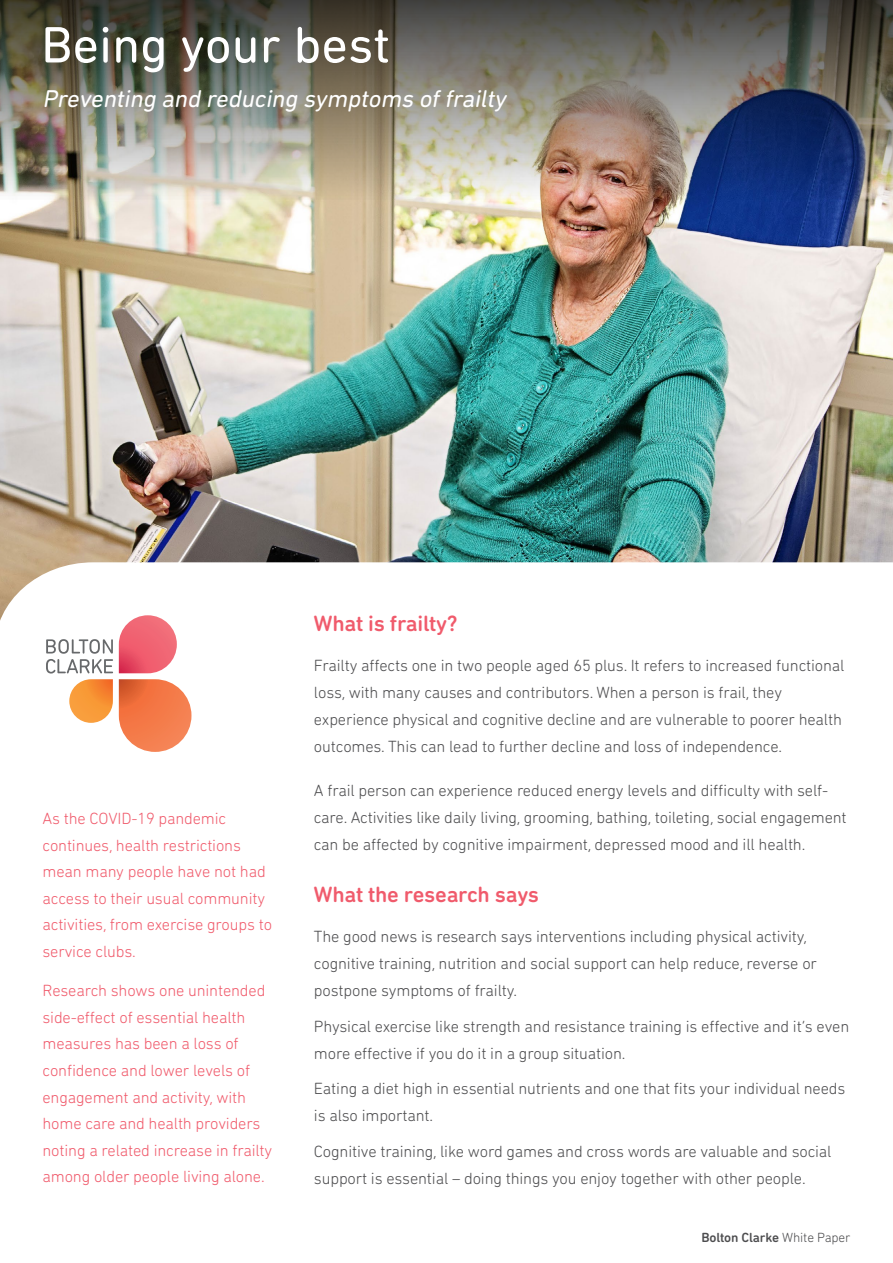
<style>
.page{position:relative;width:893px;height:1263px;background:#fff}
.page>*{position:absolute;margin:0;border:0;box-sizing:border-box;transform-origin:0 0}
.t1{font:52.05px "DIN Next Rounded LT Pro";color:#fff}
.t2{font:italic 24.75px "DIN Next Rounded LT Pro";color:#fff}
.t3{font:500 22.5px "DIN Next Rounded LT Pro";letter-spacing:-.01em;color:#f05b6c}
.t4{font:300 16.5px/27px "DIN Next Rounded LT Pro";letter-spacing:-.01em;color:#4d4d4f}
.t5{font:300 16.5px/26.5px "DIN Next Rounded LT Pro";letter-spacing:-.01em;color:#f05b6c}
.t6{font:500 13.5px "DIN Next Rounded LT Pro";letter-spacing:-.01em;color:#4d4d4f}
.s1{font-weight:300}
</style>
<div class="page">
<img style="left:0;top:200px;width:893px;height:362px">
<svg style="left:0;top:562px;width:893px;height:159px"></svg>
<svg style="left:46px;top:639px;width:67px;height:34px"></svg>
<svg style="left:119px;top:679px;width:72px;height:73px;background:#f38c63"></svg>
<svg style="left:119px;top:615px;width:58px;height:58px"></svg>
<svg style="left:69px;top:679px;width:44px;height:44px"></svg>
<img style="left:0;top:0;width:893px;height:200px">
<h1 class="t1" style="left:41px;top:15px;width:350px">Being your best</h1>
<h2 class="t2" style="left:43px;top:84px;width:470px">Preventing and reducing symptoms offrailty</h2>
<p class="t5" style="left:43px;top:805px;width:231px">As the COVID-19 pandemic continues, health restrictions mean many people have not had access to their usual community activities, from exercise groups to service clubs.</p>
<p class="t5" style="left:43px;top:977px;width:231px">Research shows one unintended side-effect of essential health measures has been a loss of confidence and lower levels of engagement and activity, with home care and health providers noting a related increase in frailty among older people living alone.</p>
<h3 class="t3" style="left:314px;top:610px;width:145px">What is frailty?</h3>
<p class="t4" style="left:314px;top:651px;width:532px">Frailty affects one in two people aged 65 plus. It refers to increased functional loss, with many causes and contributors. When a person is frail, they experience physical and cognitive decline and are vulnerable to poorer health outcomes. This can lead to further decline and loss of independence.</p>
<p class="t4" style="left:314px;top:776px;width:534px">A frail person can experience reduced energy levels and difficulty with self&shy;care. Activities like daily living, grooming, bathing, toileting, social engagement can be affected by cognitive impairment, depressed mood and ill health.</p>
<h3 class="t3" style="left:314px;top:882px;width:227px">What the research says</h3>
<p class="t4" style="left:314px;top:923px;width:505px">The good news is research says interventions including physical activity, cognitive training, nutrition and social support can help reduce, reverse or postpone symptoms of frailty.</p>
<p class="t4" style="left:314px;top:1012px;width:537px">Physical exercise like strength and resistance training is effective and it’s even more effective if you do it in a group situation.</p>
<p class="t4" style="left:314px;top:1075px;width:533px">Eating a diet high in essential nutrients and one that fits your individual needs is also important.</p>
<p class="t4" style="left:314px;top:1137px;width:519px">Cognitive training, like word games and cross words are valuable and social support is essential – doing things you enjoy together with other people.</p>
<p class="t6" style="left:701px;top:1229px;width:151px">Bolton Clarke <span class="s1">White Paper</span></p>
</div>
